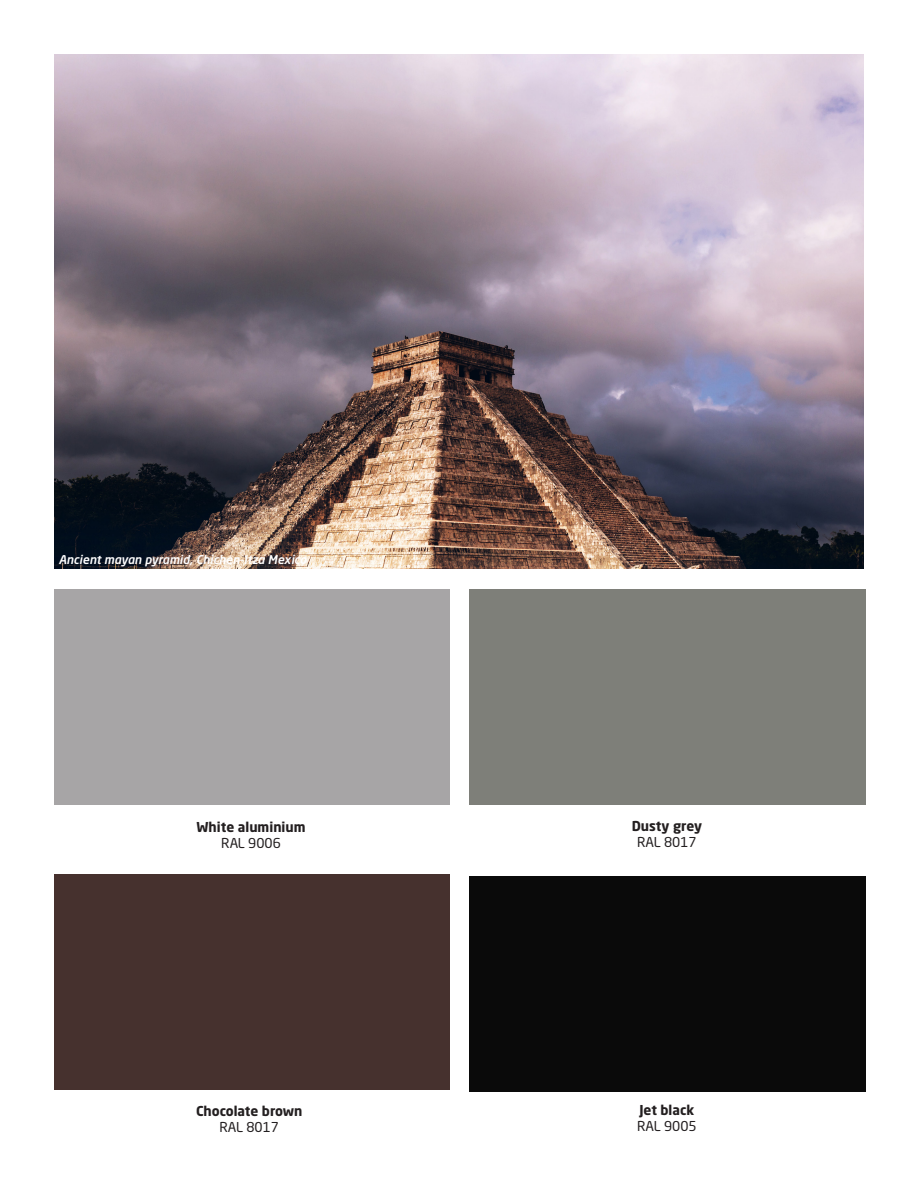
<style>
.page{position:relative;width:918px;height:1188px;background:#fff}
.page>*{position:absolute;margin:0;border:0;box-sizing:border-box;transform-origin:0 0}
.t1{font:700 13.5px "Neo Sans Pro";color:#231f20}
.t2{font:13.5px "Neo Sans Pro";color:#231f20}
.t3{font:italic 500 12px "Neo Sans Pro";color:#fff}
</style>
<div class="page">
<img style="left:54px;top:54px;width:810px;height:515px">
<div style="left:54px;top:589px;width:396px;height:216px;background:#a7a5a6"></div>
<div style="left:470px;top:589px;width:396px;height:216px;background:#7e7f79"></div>
<div style="left:54px;top:874px;width:396px;height:216px;background:#46312e"></div>
<div style="left:470px;top:876px;width:396px;height:216px;background:#0a0a0a"></div>
<p class="t3" style="left:59px;top:552px;width:249px">Ancient mayan pyramid, Chichen-Itza Mexico</p>
<p class="t1" style="left:197px;top:818px;width:110px">White aluminium</p>
<p class="t2" style="left:221px;top:835px;width:61px">RAL 9006</p>
<p class="t1" style="left:196px;top:1102px;width:108px">Chocolate brown</p>
<p class="t2" style="left:219px;top:1119px;width:61px">RAL 8017</p>
<p class="t1" style="left:632px;top:817px;width:72px">Dusty grey</p>
<p class="t2" style="left:637px;top:833px;width:61px">RAL 8017</p>
<p class="t1" style="left:639px;top:1101px;width:56px">Jet black</p>
<p class="t2" style="left:637px;top:1118px;width:61px">RAL 9005</p>
</div>
